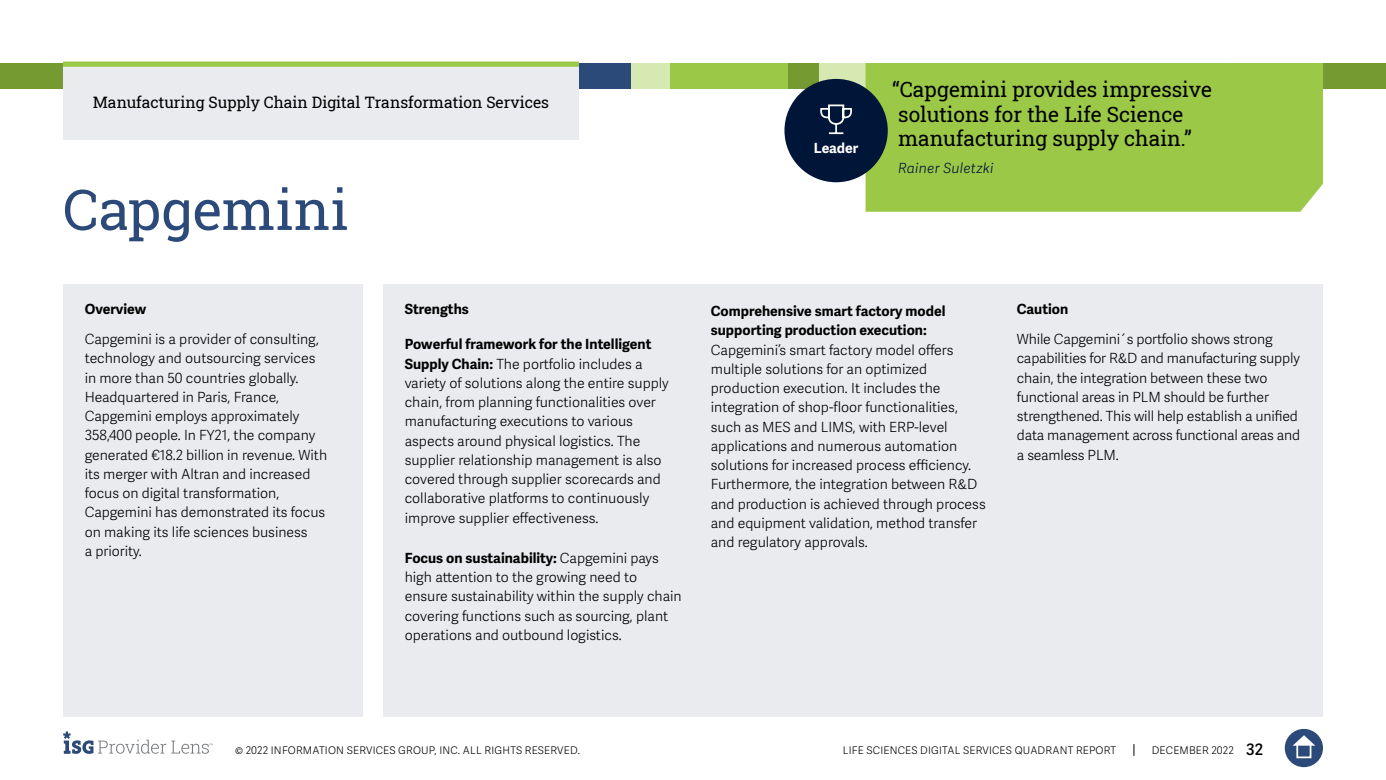
<style>
.page{position:relative;width:1386px;height:780px;background:#fff}
.page>*{position:absolute;margin:0;border:0;box-sizing:border-box;transform-origin:0 0}
.t1{font:56px "Roboto Slab";letter-spacing:-.005em;color:#2b4a79}
.t2{font:21px/24.5px "Roboto Slab ISG P Regular";color:#000}
.t3{font:15.75px "Roboto Slab ISG P Regular";color:#000}
.t4{font:300 14px/19.2px "Adelle Sans";color:#000101}
.t5{font:700 14px/19.2px "Adelle Sans";color:#000101}
.t6{font:700 14px "Adelle Sans";color:#000}
.t7{font:italic 300 14px "Adelle Sans";letter-spacing:.02em;color:#001638}
.t8{font:700 14px "Adelle Sans";letter-spacing:-.01em;color:#fff}
.t9{font:300 10.5px "Adelle Sans";letter-spacing:.02em;color:#000}
.s1{font-weight:700}
.s2{font-weight:600;font-size:15.75px}
</style>
<div class="page">
<svg style="left:1133px;top:744px;width:1px;height:12px"></svg>
<div style="left:1285px;top:729px;width:38px;height:38px;background:#2b4a79;border-radius:50%"></div>
<svg style="left:1293px;top:735px;width:22px;height:10px"></svg>
<div style="left:1296px;top:743px;width:15px;height:15px;border:2px solid #fff"></div>
<svg style="left:63px;top:731px;width:150px;height:23px"></svg>
<div style="left:1228px;top:63px;width:158px;height:26px;background:#759a32"></div>
<div style="left:819px;top:63px;width:409px;height:26px;background:#d6e9b2"></div>
<div style="left:0;top:63px;width:63px;height:26px;background:#759a32"></div>
<div style="left:534px;top:63px;width:98px;height:26px;background:#2b4a79"></div>
<div style="left:631px;top:63px;width:157px;height:26px;background:#d6e9b2"></div>
<div style="left:670px;top:63px;width:118px;height:26px;background:#9bc947"></div>
<div style="left:788px;top:63px;width:31px;height:26px;background:#759a32"></div>
<div style="left:866px;top:63px;width:457px;height:149px;background:#9bc947"></div>
<div style="left:784px;top:79px;width:104px;height:103px;background:#001638;border-radius:50%"></div>
<svg style="left:820px;top:104px;width:32px;height:31px"></svg>
<div style="left:64px;top:284px;width:299px;height:433px;background:#e9ebee"></div>
<div style="left:384px;top:284px;width:939px;height:433px;background:#e9ebee"></div>
<div style="left:63px;top:64px;width:516px;height:76px;background:#e9ebee"></div>
<div style="left:63px;top:61px;width:516px;height:6px;background:#9bc947"></div>
<p class="t3" style="left:93px;top:92px;width:458px">Manufacturing Supply Chain Digital Transformation Services</p>
<h1 class="t1" style="left:63px;top:171px;width:287px">Capgemini</h1>
<p class="t6" style="left:85px;top:301px;width:63px">Overview</p>
<p class="t4" style="left:85px;top:330px;width:244px">Capgemini is a provider of consulting, technology and outsourcing services in more than 50 countries globally.<br>Headquartered in Paris, France, Capgemini employs approximately 358,400 people. In FY21, the company generated €18.2 billion in revenue. With its merger with Altran and increased focus on digital transformation, Capgemini has demonstrated its focus on making its life sciences business<br>a priority.</p>
<p class="t6" style="left:405px;top:301px;width:66px">Strengths</p>
<p class="t4" style="left:405px;top:335px;width:266px"><span class="s1">Powerful framework for the Intelligent Supply Chain:</span> The portfolio includes a variety of solutions along the entire supply chain, from planning functionalities over manufacturing executions to various aspects around physical logistics. The supplier relationship management is also covered through supplier scorecards and collaborative platforms to continuously improve supplier effectiveness.</p>
<p class="t4" style="left:405px;top:548px;width:278px"><span class="s1">Focus on sustainability:</span> Capgemini pays high attention to the growing need to ensure sustainability within the supply chain covering functions such as sourcing, plant operations and outbound logistics.</p>
<p class="t8" style="left:814px;top:139px;width:46px">Leader</p>
<h2 class="t2" style="left:892px;top:77px;width:321px">“Capgemini provides impressive solutions for the Life Science manufacturing supply chain.”</h2>
<p class="t7" style="left:898px;top:159px;width:97px">Rainer Suletzki</p>
<p class="t5" style="left:711px;top:302px;width:236px">Comprehensive smart factory model supporting production execution:</p>
<p class="t4" style="left:711px;top:340px;width:276px">Capgemini’s smart factory model offers multiple solutions for an optimized production execution. It includes the integration of shop-floor functionalities, such as MES and LIMS, with ERP-level applications and numerous automation solutions for increased process efficiency.<br>Furthermore, the integration between R&amp;D and production is achieved through process and equipment validation, method transfer and regulatory approvals.</p>
<p class="t6" style="left:1017px;top:301px;width:53px">Caution</p>
<p class="t4" style="left:1017px;top:330px;width:285px">While Capgemini´s portfolio shows strong capabilities for R&amp;D and manufacturing supply chain, the integration between these two functional areas in PLM should be further strengthened. This will help establish a unified data management across functional areas and a seamless PLM.</p>
<p class="t9" style="left:235px;top:744px;width:346px">© 2022 INFORMATION SERVICES GROUP, INC. ALL RIGHTS RESERVED.</p>
<p class="t9" style="left:843px;top:744px;width:275px">LIFE SCIENCES DIGITAL SERVICES QUADRANT REPORT</p>
<p class="t9" style="left:1152px;top:744px;width:113px">DECEMBER 2022 <span class="s2">32</span></p>
</div>
